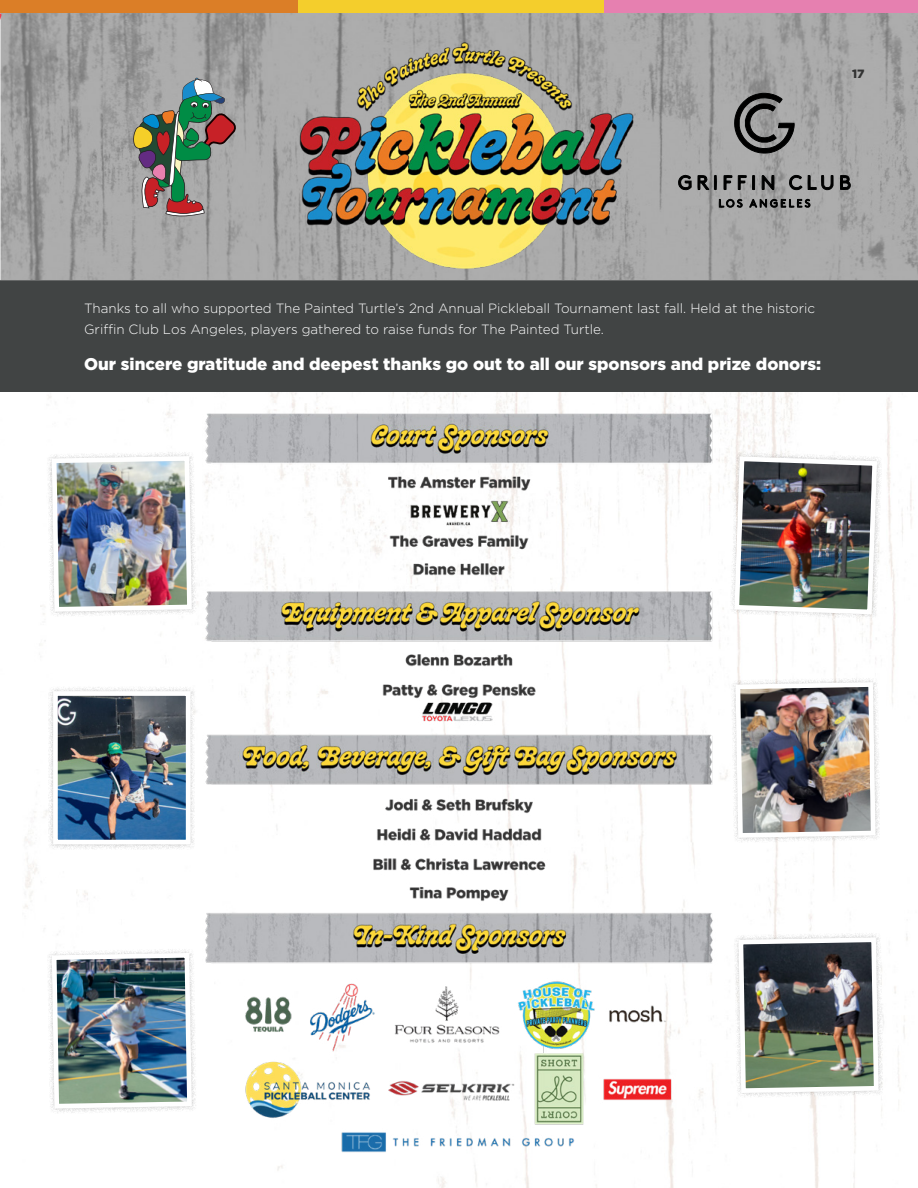
<style>
.page{position:relative;width:918px;height:1188px;background:#fff}
.page>*{position:absolute;margin:0;border:0;box-sizing:border-box;transform-origin:0 0}
.t1{font:900 16.95px "Gotham";color:#fff}
.t2{font:300 13.35px/21.1px "Gotham";color:#fff}
.t3{font:900 12px "Gotham";color:#000101}
</style>
<div class="page">
<div style="left:0;top:281px;width:918px;height:907px;background:#414444"></div>
<svg style="left:108px;top:13px;width:810px;height:268px;background:#a5a5a5"></svg>
<svg style="left:129px;top:78px;width:109px;height:141px;background:#878980"></svg>
<svg style="left:789px;top:175px;width:13px;height:15px"></svg>
<svg style="left:698px;top:175px;width:18px;height:15px"></svg>
<svg style="left:724px;top:176px;width:8px;height:14px"></svg>
<svg style="left:738px;top:175px;width:8px;height:15px"></svg>
<svg style="left:752px;top:175px;width:3px;height:15px"></svg>
<svg style="left:762px;top:175px;width:12px;height:15px"></svg>
<svg style="left:808px;top:175px;width:8px;height:15px"></svg>
<svg style="left:822px;top:175px;width:11px;height:15px"></svg>
<svg style="left:840px;top:176px;width:10px;height:14px"></svg>
<svg style="left:719px;top:199px;width:23px;height:8px"></svg>
<svg style="left:750px;top:199px;width:60px;height:8px"></svg>
<svg style="left:735px;top:93px;width:59px;height:60px;background:#696969"></svg>
<svg style="left:678px;top:175px;width:13px;height:15px"></svg>
<img style="left:281px;top:13px;width:364px;height:266px">
<div style="left:0;top:393px;width:918px;height:795px;background:#fff"></div>
<img style="left:70px;top:396px;width:778px;height:777px">
<div style="left:730px;top:677px;width:150px;height:166px;background:#fdfdfd"></div>
<img style="left:733px;top:680px;width:145px;height:160px">
<div style="left:733px;top:932px;width:150px;height:166px;background:#fdfdfd"></div>
<img style="left:736px;top:935px;width:145px;height:160px">
<div style="left:729px;top:451px;width:153px;height:168px;background:#fefefe"></div>
<img style="left:732px;top:454px;width:147px;height:163px">
<div style="left:47px;top:451px;width:150px;height:166px;background:#fdfdfd"></div>
<img style="left:49px;top:454px;width:145px;height:160px">
<div style="left:48px;top:686px;width:147px;height:164px;background:#000;opacity:.2"></div>
<img style="left:59px;top:697px;width:126px;height:141px">
<div style="left:53px;top:691px;width:138px;height:153px;border:5px solid #fff"></div>
<div style="left:47px;top:948px;width:150px;height:166px;background:#fdfdfd"></div>
<img style="left:49px;top:951px;width:145px;height:160px">
<svg style="left:0;top:13px;width:108px;height:419px"></svg>
<div style="left:0;top:0;width:306px;height:13px;background:#db7e27"></div>
<div style="left:298px;top:0;width:306px;height:13px;background:#f4ce2c"></div>
<div style="left:604px;top:0;width:314px;height:13px;background:#e680b0"></div>
<p class="t3" style="left:852px;top:67px;width:14px">17</p>
<p class="t2" style="left:84px;top:297px;width:733px">Thanks to all who supported The Painted Turtle’s 2nd Annual Pickleball Tournament last fall. Held at the historic<br>Griffin Club Los Angeles, players gathered to raise funds for The Painted Turtle.</p>
<p class="t1" style="left:84px;top:354px;width:739px">Our sincere gratitude and deepest thanks go out to all our sponsors and prize donors:</p>
</div>
